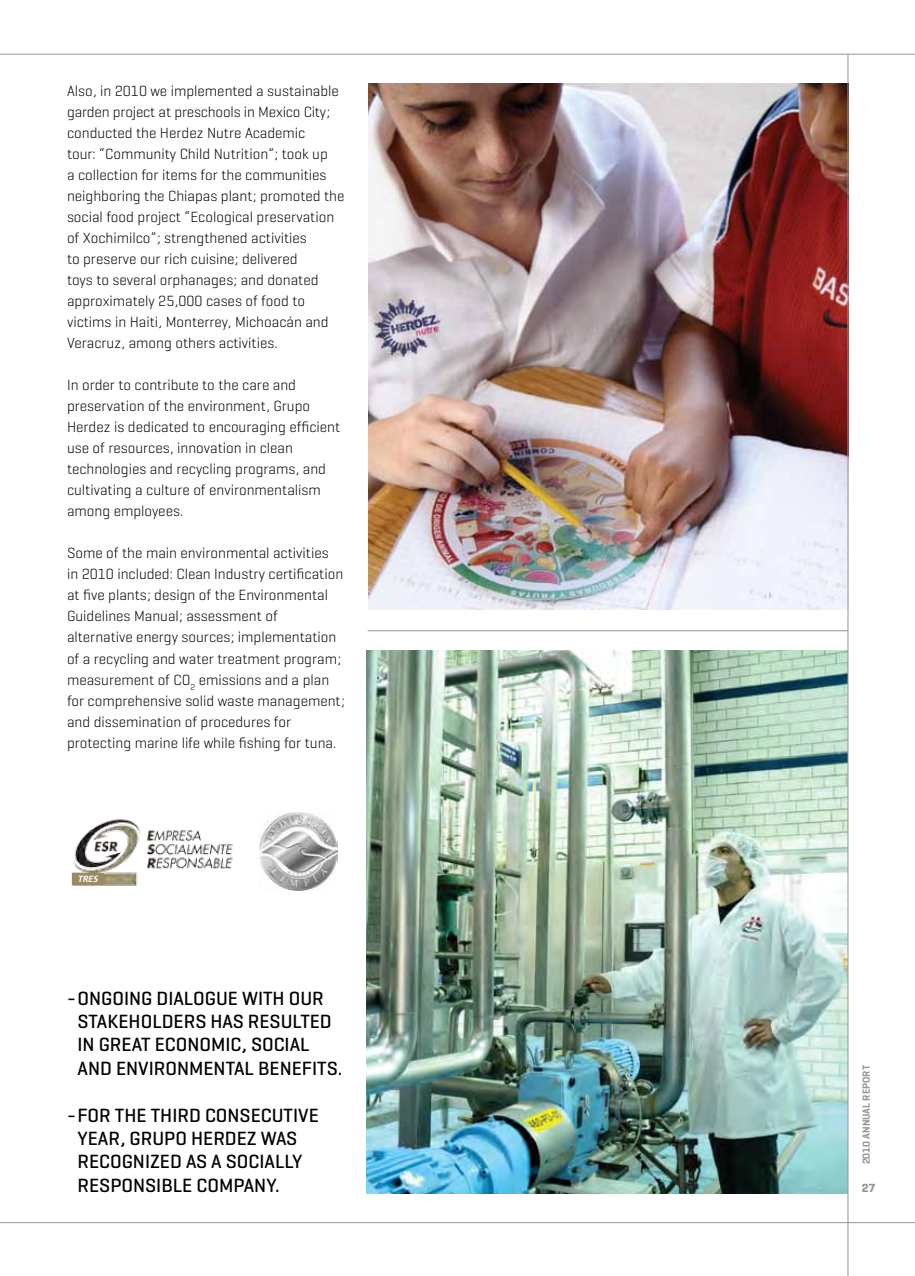
<style>
.page{position:relative;width:915px;height:1276px;background:#fff}
.page>*{position:absolute;margin:0;border:0;box-sizing:border-box;transform-origin:0 0}
.t1{font:500 19.5px/23.4px "Geogrotesque";color:#000}
.t2{font:300 15px/21px "Geogrotesque";color:#000}
.t3{font:700 12px "Geogrotesque";color:#939598}
.t4{font:600 10.5px "Geogrotesque";color:#939598}
.t5{font:italic 700 9px "Frutiger";color:#fff}
</style>
<div class="page">
<hr style="left:0;top:1222px;width:914px;height:1px;background:#939598">
<hr style="left:367px;top:630px;width:480px;height:1px;background:#939598">
<img style="left:369px;top:84px;width:478px;height:525px">
<img style="left:259px;top:812px;width:78px;height:78px">
<img style="left:367px;top:651px;width:480px;height:542px">
<hr style="left:0;top:54px;width:914px;height:1px;background:#939598">
<hr style="left:847px;top:54px;width:1px;height:1222px;background:#939598">
<img style="left:71px;top:819px;width:162px;height:67px">
<div style="left:72px;top:873px;width:31px;height:11px;background:#9b8a63"></div>
<p class="t2" style="left:67px;top:81px;width:279px">Also, in 2010 we implemented a sustainable garden project at preschools in Mexico City; conducted the Herdez Nutre Academic<br>tour: “Community Child Nutrition”; took up<br>a collection for items for the communities neighboring the Chiapas plant; promoted the social food project “Ecological preservation of Xochimilco”; strengthened activities<br>to preserve our rich cuisine; delivered<br>toys to several orphanages; and donated approximately 25,000 cases of food to victims in Haiti, Monterrey, Michoacán and Veracruz, among others activities.</p>
<p class="t2" style="left:67px;top:375px;width:274px">In order to contribute to the care and preservation of the environment, Grupo Herdez is dedicated to encouraging efficient use of resources, innovation in clean technologies and recycling programs, and cultivating a culture of environmentalism among employees.</p>
<p class="t2" style="left:67px;top:543px;width:279px">Some of the main environmental activities<br>in 2010 included: Clean Industry certification at five plants; design of the Environmental Guidelines Manual; assessment of alternative energy sources; implementation of a recycling and water treatment program; measurement of CO<sub>2</sub> emissions and a plan for comprehensive solid waste management; and dissemination of procedures for protecting marine life while fishing for tuna.</p>
<p class="t5" style="left:77px;top:874px;width:24px">TRES</p>
<h1 class="t1" style="left:77px;top:986px;width:266px;text-indent:-10px">-ONGOING DIALOGUE WITH OUR<br>STAKEHOLDERS HAS RESULTED<br>IN GREAT ECONOMIC, SOCIAL<br>AND ENVIRONMENTAL BENEFITS.</h1>
<h1 class="t1" style="left:77px;top:1103px;width:243px;text-indent:-10px">-FOR THE THIRD CONSECUTIVE<br>YEAR, GRUPO HERDEZ WAS<br>RECOGNIZED AS A SOCIALLY<br>RESPONSIBLE COMPANY.</h1>
<p class="t4" style="left:860px;top:1164px;width:101px;rotate:-90deg">2010 ANNUAL REPORT</p>
<p class="t3" style="left:861px;top:1181px;width:15px">27</p>
</div>
